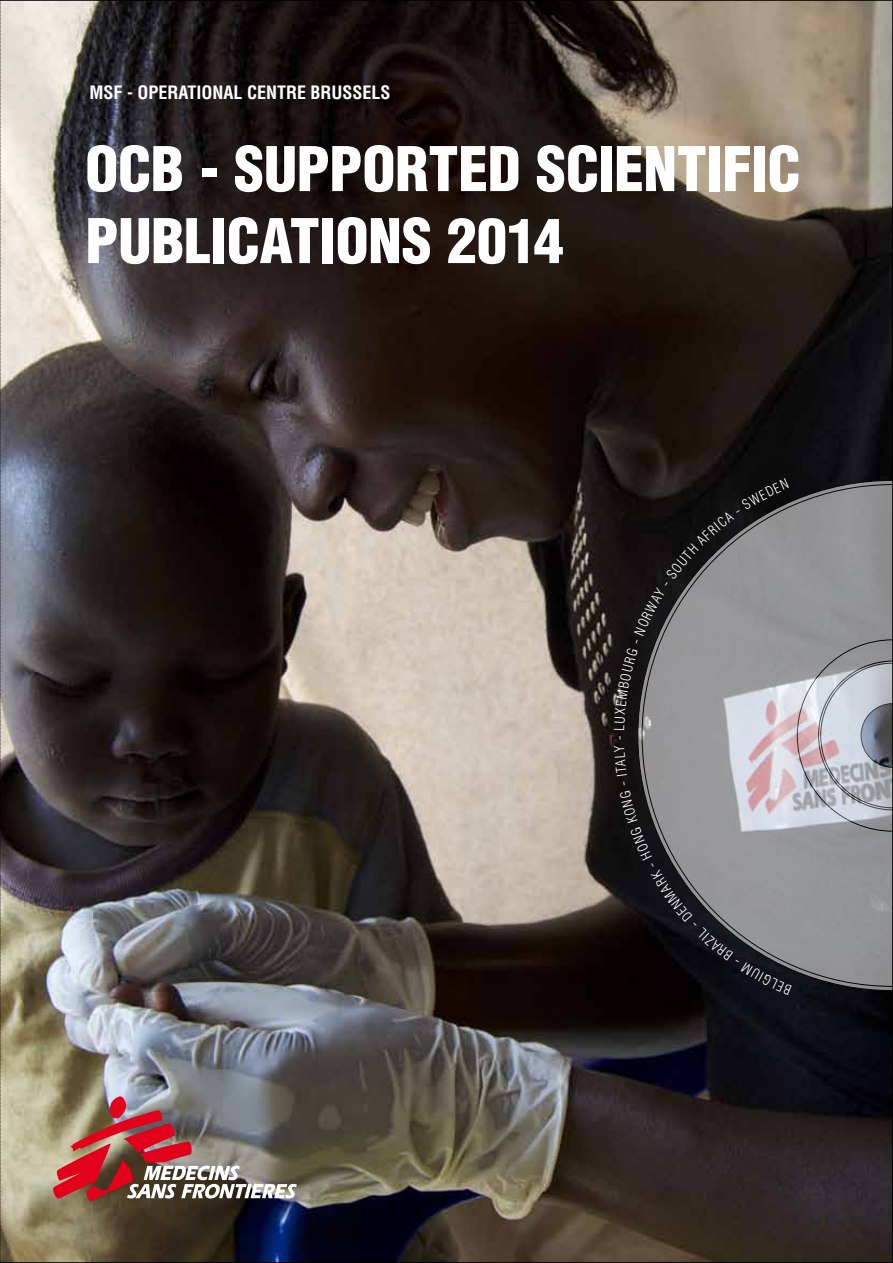
<style>
.page{position:relative;width:893px;height:1263px;background:#fff}
.page>*{position:absolute;margin:0;border:0;box-sizing:border-box;transform-origin:0 0}
.t1{font:900 condensed 60px/72px "Helvetica";letter-spacing:-.01em;color:#fff}
.t2{font:700 condensed 18px "Helvetica";color:#fff}
.t3{font:300 condensed 13.5px "Helvetica";color:#fff}
</style>
<div class="page">
<img style="left:1px;top:0;width:892px;height:1263px">
<svg style="left:0;top:0;width:1px;height:1263px"></svg>
<svg style="left:619px;top:791px;width:173px;height:204px;background:#555457"></svg>
<svg style="left:614px;top:745px;width:13px;height:40px"></svg>
<svg style="left:614px;top:478px;width:175px;height:252px;background:#5e5d5f"></svg>
<p class="t2" style="left:90px;top:81px;width:301px">MSF - OPERATIONAL CENTRE BRUSSELS</p>
<p class="t1" style="left:85px;top:132px;width:717px">OCB - SUPPORTED SCIENTIFIC<br>PUBLICATIONS 2014</p>
<p class="t3" style="left:611px;top:740px;width:6px;rotate:-90deg">-</p>
</div>
